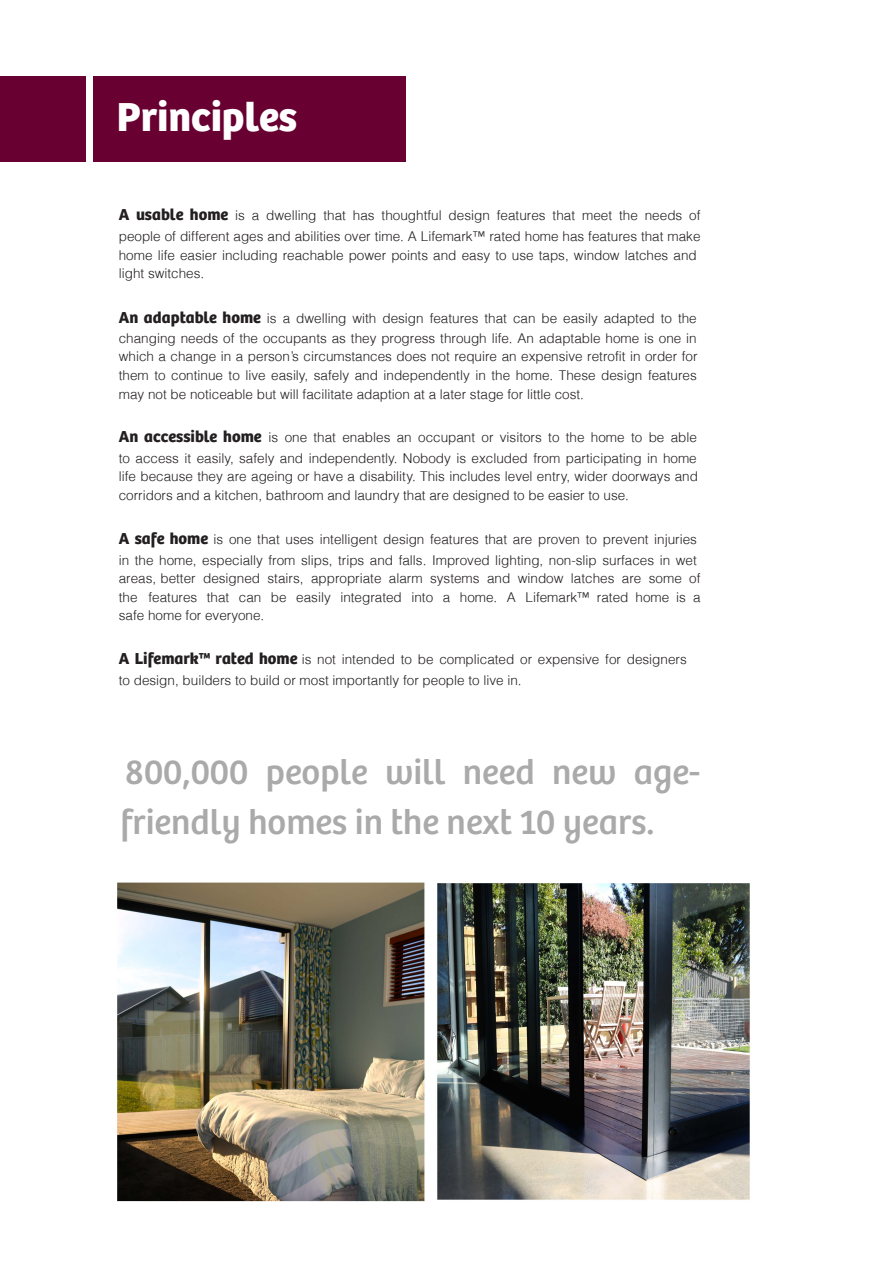
<style>
.page{position:relative;width:893px;height:1263px;background:#fff}
.page>*{position:absolute;margin:0;border:0;box-sizing:border-box;transform-origin:0 0}
.t1{font:700 42px "Bree";color:#fff}
.FRUTIGER_9_13{font:36px/50.1px "Bree";color:#aaa}
.FRUTIGER_9_13-2{font:300 13.5px/18.6px "Helv";color:#231f20}
.s1{font-family:"Bree";font-weight:700;font-size:16.5px}
.s2{font-style:inherit}
</style>
<div class="page">
<div style="left:0;top:77px;width:86px;height:85px;background:#680032"></div>
<div style="left:93px;top:77px;width:312px;height:85px;background:#680032"></div>
<img style="left:118px;top:882px;width:307px;height:320px">
<img style="left:437px;top:884px;width:313px;height:316px">
<p class="t1" style="left:117px;top:91px;width:182px">Principles</p>
<p class="FRUTIGER_9_13-2" style="left:119px;top:205px;width:583px;line-height:20.4px"><span class="s1">A usable home</span> is a dwelling that has thoughtful design features that meet the needs of people of different ages and abilities over time. A Lifemark™ <span class="s2">rate</span>d home has features that make</p>
<p class="FRUTIGER_9_13-2" style="left:119px;top:245px;width:579px">home life easier including reachable power points and easy to use taps, window latches and light switches.</p>
<p class="FRUTIGER_9_13-2" style="left:119px;top:307px;width:579px;line-height:20.4px"><span class="s1">An adaptable home</span> is a dwelling with design features that can be easily adapted to the changing needs of the occupants as they progress through life. An adaptable home is one in</p>
<p class="FRUTIGER_9_13-2" style="left:119px;top:347px;width:580px;text-align:justify">which a change in a person’s circumstances does not require an expensive retrofit in order for them to continue to live easily, safely and independently in the home. <span class="s2">These design</span> features may not be noticeable but will facilitate adaption at a later stage for <span class="s2">little</span> cost.</p>
<p class="FRUTIGER_9_13-2" style="left:119px;top:427px;width:580px;line-height:20.4px"><span class="s1">An accessible home</span> is one that enables an occupant or visitors to the home to be able to access it easily, safely and independently. Nobody is excluded from participating in home</p>
<p class="FRUTIGER_9_13-2" style="left:119px;top:467px;width:581px">life because they are ageing or have a disability. This includes level entry, wider doorways and corridors <span class="s2">and</span> a kitchen, bathroom a<span class="s2">nd</span> laundry that are designed to be easier to use.</p>
<p class="FRUTIGER_9_13-2" style="left:119px;top:529px;width:580px;line-height:20.4px"><span class="s1">A safe home</span> is one that uses intelligent design features that are proven to prevent injuries in the home, especially from slips, trips and falls. Improved lighting, non-slip surfaces in wet</p>
<p class="FRUTIGER_9_13-2" style="left:119px;top:569px;width:583px;text-align:justify">areas, better designed stairs, appropriate alarm systems and window latches are some of the features that can be easily integrated into <span class="s2">a</span> home. A Lifemark™ <span class="s2">rate</span>d home is a safe home for everyone.</p>
<p class="FRUTIGER_9_13-2" style="left:119px;top:648px;width:569px;line-height:21.1px"><span class="s1">A Lifemark™ rated home</span> is not intended to be complicated or expensive for designers to design, builders to build or most importantly for people to live in.</p>
<p class="FRUTIGER_9_13" style="left:121px;top:747px;width:581px">800,000 people will need new age&shy;friendly homes in the next 10 years.</p>
</div>
